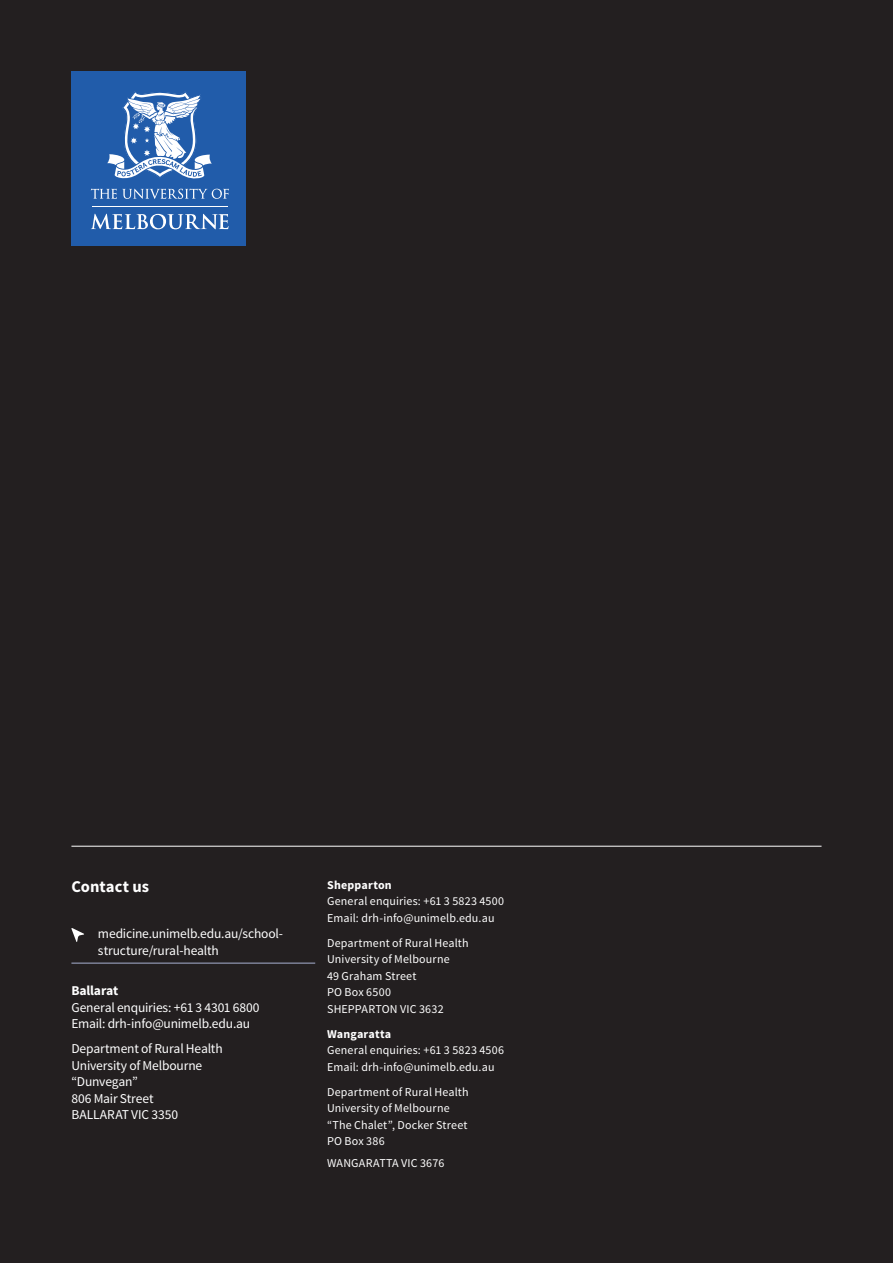
<style>
.page{position:relative;width:893px;height:1263px;background:#231f20}
.page>*{position:absolute;margin:0;border:0;box-sizing:border-box;transform-origin:0 0}
.Heading2{font:700 16.5px "Source Sans Pro";color:#fff}
.Heading2-2{font:13.5px/16.5px "Source Sans Pro";letter-spacing:-.015em;color:#fff}
.Body_text{font:12px/16.5px "Source Sans Pro";letter-spacing:.01em;color:#fff}
.s1{font-weight:700}
</style>
<div class="page">
<div style="left:71px;top:71px;width:175px;height:175px;background:#215caa"></div>
<svg style="left:91px;top:189px;width:138px;height:10px"></svg>
<hr style="left:92px;top:206px;width:136px;height:1px;background:#fff">
<svg style="left:91px;top:214px;width:137px;height:15px"></svg>
<svg style="left:107px;top:91px;width:105px;height:88px"></svg>
<svg style="left:71px;top:963px;width:27px;height:1px"></svg>
<hr style="left:98px;top:963px;width:217px;height:1px;background:#a7b0d2">
<svg style="left:71px;top:928px;width:13px;height:14px"></svg>
<hr style="left:71px;top:846px;width:750px;height:1px;background:#fff">
<h2 class="Heading2" style="left:71px;top:876px;width:79px">Contact us</h2>
<h2 class="Heading2-2" style="left:98px;top:925px;width:187px">medicine.unimelb.edu.au/school&shy;structure/rural-health</h2>
<h2 class="Heading2-2" style="left:71px;top:983px;width:190px"><span class="s1">Ballarat<br></span>General enquiries: +61 3 4301 6800<br>Email: drh-info@unimelb.edu.au</h2>
<h2 class="Heading2-2" style="left:71px;top:1041px;width:153px">Department of Rural Health<br>University of Melbourne “Dunvegan”<br>806 Mair Street<br>BALLARAT VIC 3350</h2>
<p class="Body_text" style="left:327px;top:877px;width:178px"><span class="s1">Shepparton<br></span>General enquiries: +61 3 5823 4500<br>Email: drh-info@unimelb.edu.au</p>
<p class="Body_text" style="left:327px;top:935px;width:143px">Department of Rural Health<br>University of Melbourne<br>49 Graham Street<br>PO Box 6500<br>SHEPPARTON VIC 3632</p>
<p class="Body_text" style="left:327px;top:1026px;width:178px"><span class="s1">Wangaratta<br></span>General enquiries: +61 3 5823 4506<br>Email: drh-info@unimelb.edu.au</p>
<p class="Body_text" style="left:327px;top:1084px;width:143px">Department of Rural Health<br>University of Melbourne “The Chalet”, Docker Street<br>PO Box 386</p>
<p class="Body_text" style="left:327px;top:1155px;width:119px">WANGARATTA VIC 3676</p>
</div>
